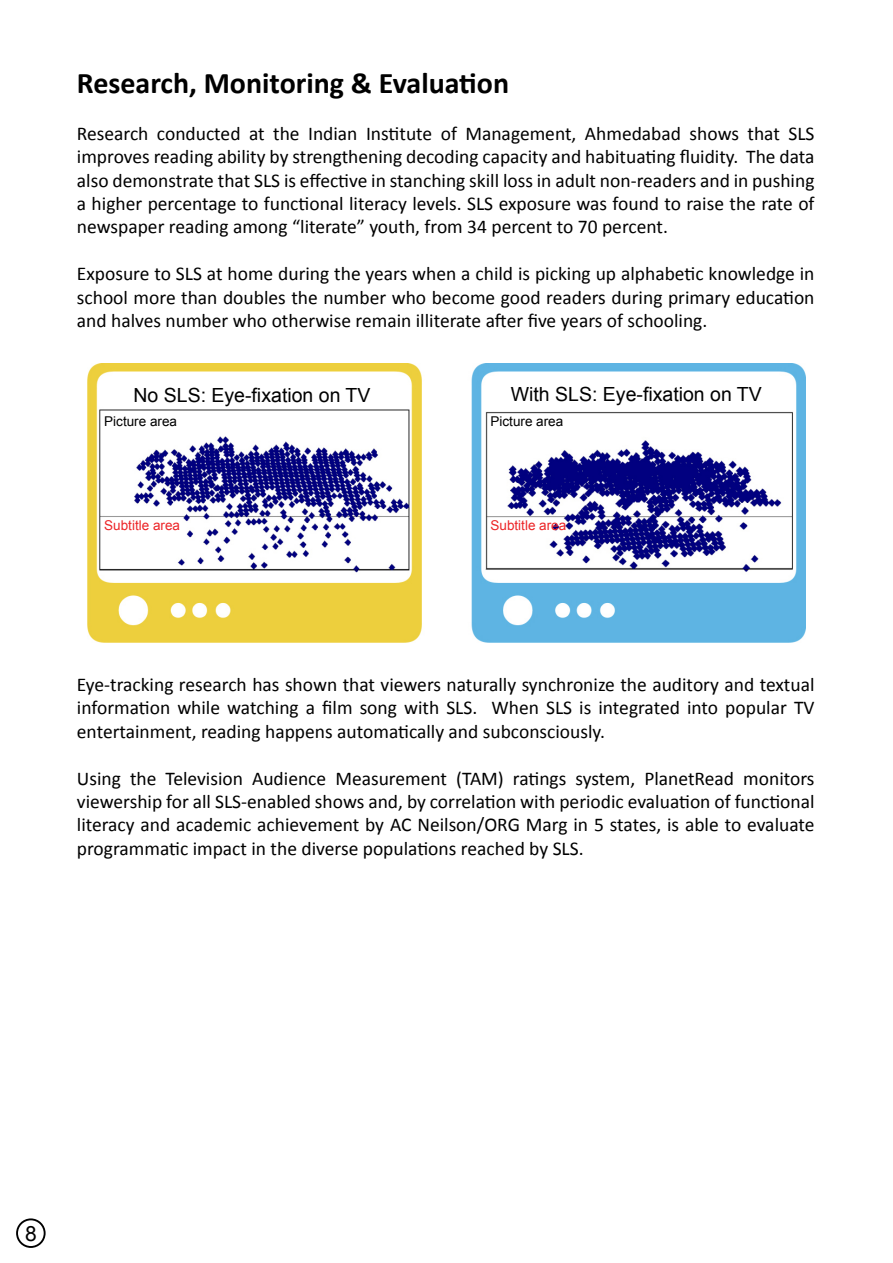
<style>
.page{position:relative;width:893px;height:1263px;background:#fff}
.page>*{position:absolute;margin:0;border:0;box-sizing:border-box;transform-origin:0 0}
.t1{font:700 30px "Calibri";color:#000}
.t2{font:21px "Arial";color:#000}
.t3{font:19.5px/23.4px "Calibri";color:#000;text-align:justify}
.t4{font:19.5px "Arial";color:#000}
.t5{font:13.5px "Arial";color:#ec2427}
.t6{font:13.5px "Arial";color:#000}
</style>
<div class="page">
<img style="left:88px;top:363px;width:717px;height:280px">
<div style="left:16px;top:1218px;width:30px;height:30px;border:2px solid #000;border-radius:50%"></div>
<h1 class="t1" style="left:77px;top:64px;width:434px">Research, Monitoring &amp; Evaluation</h1>
<p class="t3" style="left:77px;top:122px;width:739px">Research conducted at the Indian Institute of Management, Ahmedabad shows that SLS improves reading ability by strengthening decoding capacity and habituating fluidity. The data also demonstrate that SLS is effective in stanching skill loss in adult non-readers and in pushing a higher percentage to functional literacy levels. SLS exposure was found to raise the rate of newspaper reading among “literate” youth, from 34 percent to 70 percent.</p>
<p class="t3" style="left:77px;top:262px;width:739px">Exposure to SLS at home during the years when a child is picking up alphabetic knowledge in school more than doubles the number who become good readers during primary education and halves number who otherwise remain illiterate after five years of schooling.</p>
<p class="t4" style="left:511px;top:381px;width:253px">With SLS: Eye-fixation on TV</p>
<p class="t4" style="left:134px;top:383px;width:239px">No SLS: Eye-fixation on TV</p>
<p class="t6" style="left:104px;top:413px;width:74px">Picture area</p>
<p class="t6" style="left:490px;top:413px;width:74px">Picture area</p>
<p class="t5" style="left:104px;top:516px;width:77px">Subtitle area</p>
<p class="t5" style="left:490px;top:516px;width:77px">Subtitle area</p>
<p class="t3" style="left:77px;top:673px;width:739px">Eye-tracking research has shown that viewers naturally synchronize the auditory and textual information while watching a film song with SLS. When SLS is integrated into popular TV entertainment, reading happens automatically and subconsciously.</p>
<p class="t3" style="left:77px;top:766px;width:739px">Using the Television Audience Measurement (TAM) ratings system, PlanetRead monitors viewership for all SLS-enabled shows and, by correlation with periodic evaluation of functional literacy and academic achievement by AC Neilson/ORG Marg in 5 states, is able to evaluate programmatic impact in the diverse populations reached by SLS.</p>
<p class="t2" style="left:25px;top:1220px;width:13px">8</p>
</div>
